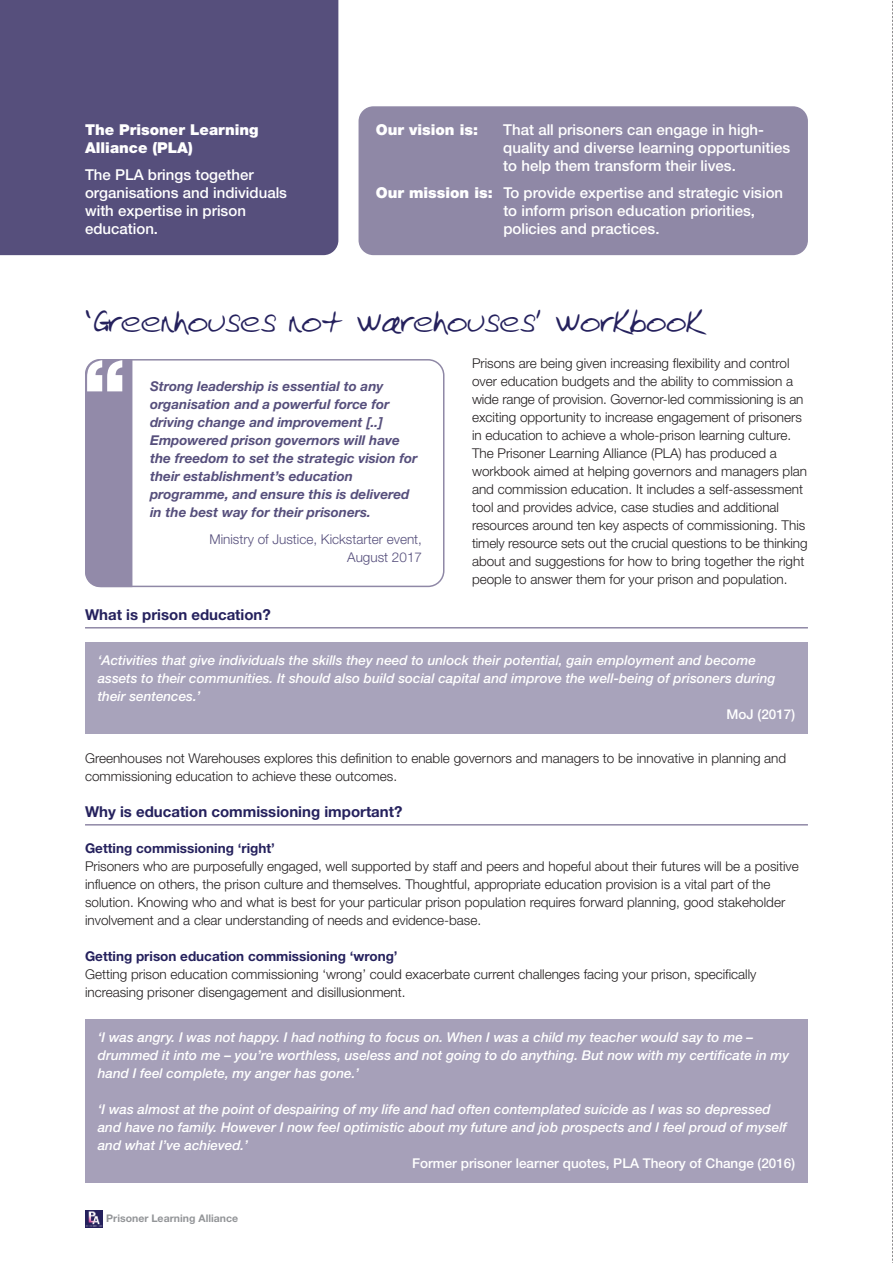
<style>
.page{position:relative;width:893px;height:1263px;background:#fff}
.page>*{position:absolute;margin:0;border:0;box-sizing:border-box;transform-origin:0 0}
.t1{font:30px "Ernest Script";color:#25215d}
.t2{font:500 15px/18px "Helvetica Neue LT";color:#fff}
.t3{font:700 15px "Helvetica Neue LT";color:#25215d}
.t4{font:900 15px/18px "Helvetica Neue LT";color:#fff}
.t5{font:300 13.5px/18px "Helvetica Neue LT";color:#231f20}
.t6{font:italic 500 13.5px/18px "Helvetica Neue LT";color:#fff}
.t7{font:italic 700 13.5px/18px "Helvetica Neue LT";color:#564f7c}
.t8{font:700 13.5px "Helvetica Neue LT";color:#25215d}
.t9{font:500 13.5px "Helvetica Neue LT";color:#fff}
.t10{font:300 13.5px/18px "Helvetica Neue LT";color:#564f7c;text-align:right}
.t11{font:700 10.5px "Helvetica Neue LT";color:#939598}
.s1{font-weight:900}
</style>
<div class="page">
<div style="left:85px;top:642px;width:723px;height:92px;background:#a8a3bb"></div>
<div style="left:85px;top:1019px;width:723px;height:74px;background:#a6a0b9"></div>
<div style="left:85px;top:1091px;width:723px;height:92px;background:#a6a0b9"></div>
<hr style="left:85px;top:627px;width:723px;height:1px;background:#8f88a6">
<hr style="left:85px;top:824px;width:723px;height:1px;background:#8f88a6">
<svg style="left:132px;top:359px;width:312px;height:228px"></svg>
<svg style="left:85px;top:359px;width:47px;height:228px;background:#9a93af"></svg>
<svg style="left:892px;top:1px;width:1px;height:1262px"></svg>
<div style="left:359px;top:106px;width:449px;height:149px;background:#8f88a6;border-radius:15px"></div>
<div style="left:0;top:0;width:338px;height:255px;background:#564f7c"></div>
<img style="left:85px;top:1210px;width:17px;height:17px">
<p class="t4" style="left:85px;top:122px;width:175px">The Prisoner Learning<br>Alliance (PLA)</p>
<p class="t2" style="left:85px;top:167px;width:204px">The PLA brings together organisations and individuals with expertise in prison education.</p>
<p class="t4" style="left:376px;top:122px;width:104px">Our vision is:</p>
<p class="t2" style="left:503px;top:122px;width:288px">That all prisoners can engage in high&shy;quality and diverse learning opportunities to help them transform their lives.</p>
<p class="t2" style="left:503px;top:185px;width:281px;text-indent:-128px"><span class="s1">Our mission is:</span> To provide expertise and strategic vision to inform prison education priorities, policies and practices.</p>
<h1 class="t1" style="left:85px;top:309px;width:619px">‘Greenhouses not Warehouses’ Workbook</h1>
<p class="t5" style="left:472px;top:356px;width:337px">Prisons are being given increasing flexibility and control over education budgets and the ability to commission a wide range of provision. Governor-led commissioning is an exciting opportunity to increase engagement of prisoners in education to achieve a whole-prison learning culture.<br>The Prisoner Learning Alliance (PLA) has produced a workbook aimed at helping governors and managers plan and commission education. It includes a self-assessment tool and provides advice, case studies and additional resources around ten key aspects of commissioning. This timely resource sets out the crucial questions to be thinking about and suggestions for how to bring together the right people to answer them for your prison and population.</p>
<p class="t3" style="left:85px;top:609px;width:187px">What is prison education?</p>
<p class="t6" style="left:98px;top:652px;width:679px">‘Activities that give individuals the skills they need to unlock their potential, gain employment and become assets to their communities. It should also build social capital and improve the well-being of prisoners during their sentences.’</p>
<p class="t9" style="left:727px;top:709px;width:70px">MoJ (2017)</p>
<p class="t5" style="left:85px;top:751px;width:703px">Greenhouses not Warehouses explores this definition to enable governors and managers to be innovative in planning and commissioning education to achieve these outcomes.</p>
<p class="t3" style="left:85px;top:806px;width:319px">Why is education commissioning important?</p>
<p class="t8" style="left:85px;top:843px;width:191px">Getting commissioning ‘right’</p>
<p class="t5" style="left:85px;top:859px;width:715px">Prisoners who are purposefully engaged, well supported by staff and peers and hopeful about their futures will be a positive influence on others, the prison culture and themselves. Thoughtful, appropriate education provision is a vital part of the solution. Knowing who and what is best for your particular prison population requires forward planning, good stakeholder involvement and a clear understanding of needs and evidence-base.</p>
<p class="t8" style="left:85px;top:951px;width:314px">Getting prison education commissioning ‘wrong’</p>
<p class="t5" style="left:85px;top:967px;width:673px">Getting prison education commissioning ‘wrong’ could exacerbate current challenges facing your prison, specifically increasing prisoner disengagement and disillusionment.</p>
<p class="t6" style="left:98px;top:1029px;width:693px">‘I was angry. I was not happy. I had nothing to focus on. When I was a child my teacher would say to me – drummed it into me – you’re worthless, useless and not going to do anything. But now with my certificate in my hand I feel complete, my anger has gone.’</p>
<p class="t6" style="left:98px;top:1101px;width:690px">‘I was almost at the point of despairing of my life and had often contemplated suicide as I was so depressed and have no family. However I now feel optimistic about my future and job prospects and I feel proud of myself and what I’ve achieved.’</p>
<p class="t9" style="left:412px;top:1158px;width:384px">Former prisoner learner quotes, PLA Theory of Change (2016)</p>
<p class="t7" style="left:150px;top:379px;width:269px">Strong leadership is essential to any organisation and a powerful force for driving change and improvement [..] Empowered prison governors will have the freedom to set the strategic vision for their establishment’s education programme, and ensure this is delivered in the best way for their prisoners.</p>
<p class="t10" style="left:209px;top:531px;width:214px">Ministry of Justice, Kickstarter event,<br>August 2017</p>
<p class="t11" style="left:106px;top:1214px;width:133px">Prisoner Learning Alliance</p>
</div>
